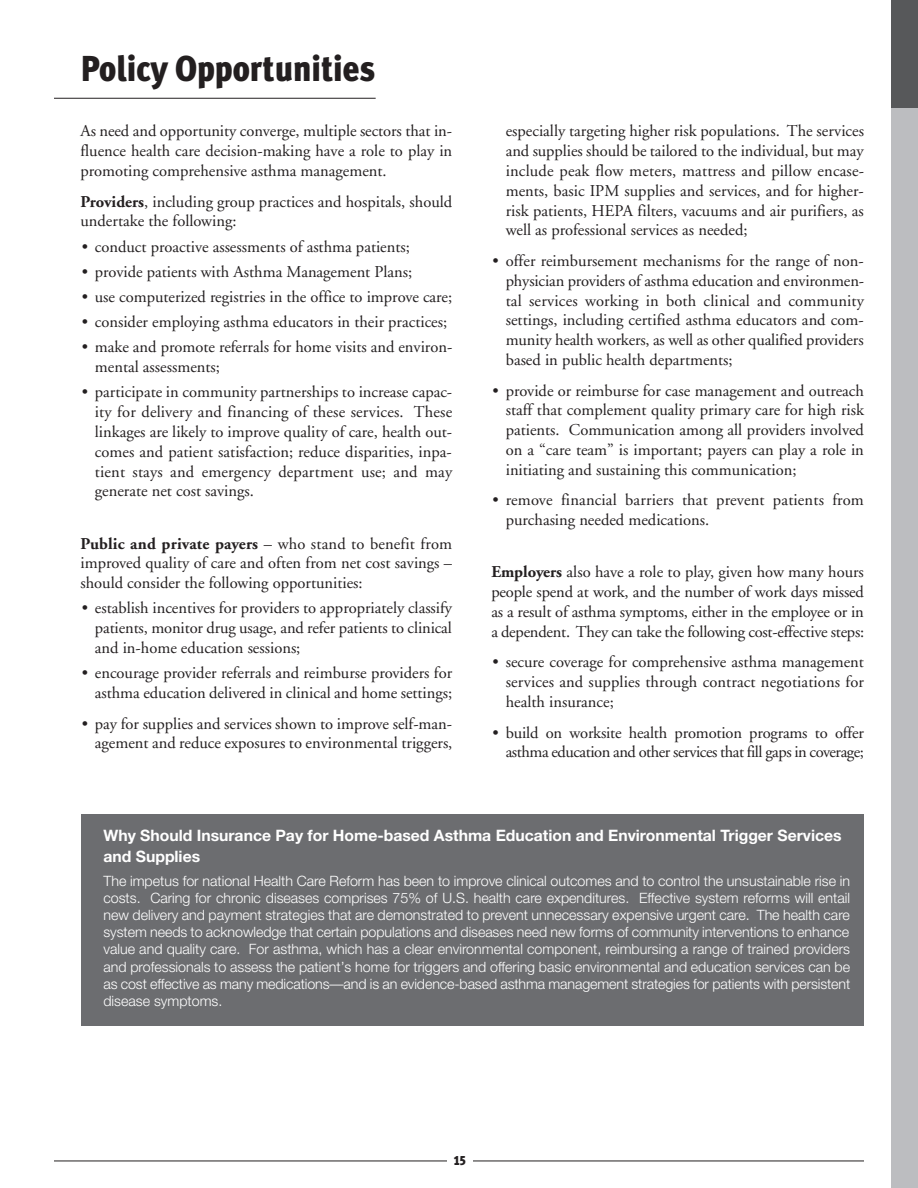
<style>
.page{position:relative;width:918px;height:1188px;background:#fff}
.page>*{position:absolute;margin:0;border:0;box-sizing:border-box;transform-origin:0 0}
.t1{font:900 36px "BV Meta";color:#231f20}
.t2{font:16.5px/19.8px "Adobe Garamond";color:#231f20;text-align:justify}
.t3{font:16.5px/19.8px "Adobe Garamond";letter-spacing:-.025em;color:#231f20;text-align:right}
.t4{font:700 15.75px/20.5px "Helvetica Neue";color:#fff}
.t5{font:300 14.25px/17.1px "Helvetica Neue";letter-spacing:-.005em;color:#fff;text-align:justify}
.t6{font:900 13.5px "BV Meta";color:#231f20}
.s1{font-weight:700}
</style>
<div class="page">
<hr style="left:54px;top:1161px;width:810px;height:1px;background:#231f20">
<div style="left:447px;top:1155px;width:26px;height:25px;background:#fff"></div>
<div style="left:891px;top:0;width:27px;height:1188px;background:#bcbdc0"></div>
<div style="left:891px;top:0;width:27px;height:108px;background:#57585a"></div>
<hr style="left:54px;top:98px;width:322px;height:1px;background:#231f20">
<div style="left:81px;top:814px;width:782px;height:212px;background:#6c6d70"></div>
<h1 class="t1" style="left:80px;top:56px;width:296px">Policy Opportunities</h1>
<p class="t2" style="left:80px;top:123px;width:373px">As need and opportunity converge, multiple sectors that in&shy;fluence health care decision-making have a role to play in promoting comprehensive asthma management.</p>
<p class="t2" style="left:80px;top:193px;width:373px"><span class="s1">Providers</span>, including group practices and hospitals, should undertake the following:</p>
<p class="t2" style="left:82px;top:238px;width:330px">• conduct proactive assessments of asthma patients;</p>
<p class="t2" style="left:82px;top:263px;width:332px">• provide patients with Asthma Management Plans;</p>
<p class="t2" style="left:82px;top:288px;width:372px">• use computerized registries in the office to improve care;</p>
<p class="t2" style="left:82px;top:313px;width:367px">• consider employing asthma educators in their practices;</p>
<p class="t2" style="left:95px;top:339px;width:359px;text-indent:-13px">• make and promote referrals for home visits and environ&shy;mental assessments;</p>
<p class="t2" style="left:95px;top:384px;width:359px;text-indent:-13px">• participate in community partnerships to increase capac&shy;ity for delivery and financing of these services. These linkages are likely to improve quality of care, health out&shy;comes and patient satisfaction; reduce disparities, inpa&shy;tient stays and emergency department use; and may generate net cost savings.</p>
<p class="t2" style="left:80px;top:535px;width:373px"><span class="s1">Public and private payers</span> – who stand to benefit from improved quality of care and often from net cost savings – should consider the following opportunities:</p>
<p class="t2" style="left:95px;top:600px;width:359px;text-indent:-13px">• establish incentives for providers to appropriately classify patients, monitor drug usage, and refer patients to clinical and in-home education sessions;</p>
<p class="t2" style="left:82px;top:664px;width:372px;text-align:right">• encourage provider referrals and reimburse providers for asthma education delivered in clinical and home settings;</p>
<p class="t2" style="left:82px;top:715px;width:372px;text-align:right">• pay for supplies and services shown to improve self-man&shy;agement and reduce exposures to environmental triggers,</p>
<p class="t2" style="left:506px;top:123px;width:360px">especially targeting higher risk populations. The services and supplies should be tailored to the individual, but may include peak flow meters, mattress and pillow encase&shy;ments, basic IPM supplies and services, and for higher&shy;risk patients, HEPA filters, vacuums and air purifiers, as well as professional services as needed;</p>
<p class="t2" style="left:506px;top:252px;width:360px;text-indent:-13px">• offer reimbursement mechanisms for the range of non&shy;physician providers of asthma education and environmen&shy;tal services working in both clinical and community settings, including certified asthma educators and com&shy;munity health workers, as well as other qualified providers based in public health departments;</p>
<p class="t2" style="left:506px;top:382px;width:360px;text-indent:-13px">• provide or reimburse for case management and outreach staff that complement quality primary care for high risk patients. Communication among all providers involved on a “care team” is important; payers can play a role in initiating and sustaining this communication;</p>
<p class="t2" style="left:506px;top:492px;width:360px;text-indent:-13px">• remove financial barriers that prevent patients from purchasing needed medications.</p>
<p class="t2" style="left:491px;top:564px;width:374px"><span class="s1">Employers</span> also have a role to play, given how many hours people spend at work, and the number of work days missed as a result of asthma symptoms, either in the employee or in a dependent. They can take the following cost-effective steps:</p>
<p class="t2" style="left:506px;top:654px;width:360px;text-indent:-13px">• secure coverage for comprehensive asthma management services and supplies through contract negotiations for health insurance;</p>
<p class="t3" style="left:493px;top:724px;width:373px">• build on worksite health promotion programs to offer asthma education and other services that fill gaps in coverage;</p>
<p class="t4" style="left:103px;top:827px;width:740px">Why Should Insurance Pay for Home-based Asthma Education and Environmental Trigger Services and Supplies</p>
<p class="t5" style="left:103px;top:874px;width:748px">The impetus for national Health Care Reform has been to improve clinical outcomes and to control the unsustainable rise in costs. Caring for chronic diseases comprises 75% of U.S. health care expenditures. Effective system reforms will entail new delivery and payment strategies that are demonstrated to prevent unnecessary expensive urgent care. The health care system needs to acknowledge that certain populations and diseases need new forms of community interventions to enhance value and quality care. For asthma, which has a clear environmental component, reimbursing a range of trained providers and professionals to assess the patient’s home for triggers and offering basic environmental and education services can be as cost effective as many medications—and is an evidence-based asthma management strategies for patients with persistent disease symptoms.</p>
<p class="t6" style="left:454px;top:1156px;width:13px">15</p>
</div>
